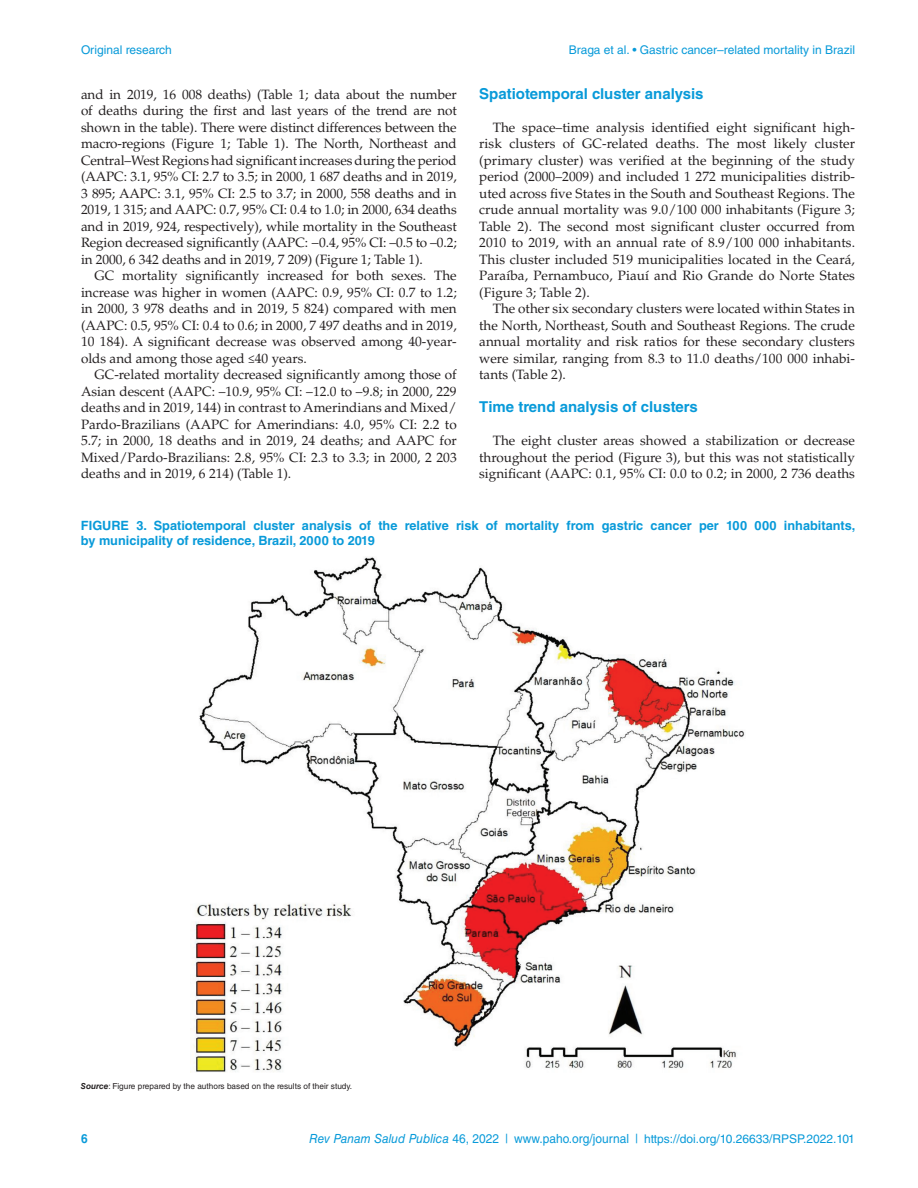
<style>
.page{position:relative;width:918px;height:1188px;background:#fff}
.page>*{position:absolute;margin:0;border:0;box-sizing:border-box;transform-origin:0 0}
.t1{font:700 15px "Helvetica LT Std";color:#089ad9}
.t2{font:13.5px/16.5px "Palatino LT Std";color:#231f20;text-align:justify}
.t3{font:700 12.75px/15px "Helvetica LT Std";color:#089ad9}
.t4{font:700 12.6px "Helvetica LT Std";color:#089ad9;scale:.95 1}
.t5{font:12px "Helvetica LT Std";color:#089ad9}
.t6{font:8.25px "Helvetica LT Std";color:#231f20}
.s1{font-weight:700;font-style:italic}
.s2{font-style:italic;font-size:12.6px}
.s3{font-size:12.6px}
</style>
<div class="page">
<img style="left:190px;top:557px;width:555px;height:515px">
<p class="t5" style="left:81px;top:43px;width:92px">Original research</p>
<p class="t5" style="left:569px;top:43px;width:288px">Braga et al. • Gastric cancer–related mortality in Brazil</p>
<p class="t1" style="left:479px;top:84px;width:226px">Spatiotemporal cluster analysis</p>
<p class="t2" style="left:479px;top:119px;width:377px;text-indent:14px">The space–time analysis identified eight significant high&shy;risk clusters of GC-related deaths. The most likely cluster (primary cluster) was verified at the beginning of the study period (2000–2009) and included 1 272 municipalities distrib&shy;uted across five States in the South and Southeast Regions. The crude annual mortality was 9.0/100 000 inhabitants (Figure 3; Table 2). The second most significant cluster occurred from 2010 to 2019, with an annual rate of 8.9/100 000 inhabitants.<br>This cluster included 519 municipalities located in the Ceará, Paraíba, Pernambuco, Piauí and Rio Grande do Norte States (Figure 3; Table 2).</p>
<p class="t2" style="left:479px;top:301px;width:377px;text-indent:14px">The other six secondary clusters were located within States in the North, Northeast, South and Southeast Regions. The crude annual mortality and risk ratios for these secondary clusters were similar, ranging from 8.3 to 11.0 deaths/100 000 inhabi&shy;tants (Table 2).</p>
<p class="t1" style="left:479px;top:398px;width:220px">Time trend analysis of clusters</p>
<p class="t2" style="left:479px;top:433px;width:377px;text-indent:14px">The eight cluster areas showed a stabilization or decrease throughout the period (Figure 3), but this was not statistically significant (AAPC: 0.1, 95% CI: 0.0 to 0.2; in 2000, 2 736 deaths</p>
<p class="t3" style="left:81px;top:518px;width:776px">FIGURE 3. Spatiotemporal cluster analysis of the relative risk of mortality from gastric cancer per 100 000 inhabitants, by municipality of residence, Brazil, 2000 to 2019</p>
<p class="t2" style="left:81px;top:86px;width:377px">and in 2019, 16 008 deaths) (Table 1; data about the number of deaths during the first and last years of the trend are not shown in the table). There were distinct differences between the macro-regions (Figure 1; Table 1). The North, Northeast and Central–West Regions had significant increases during the period (AAPC: 3.1, 95% CI: 2.7 to 3.5; in 2000, 1 687 deaths and in 2019, 3 895; AAPC: 3.1, 95% CI: 2.5 to 3.7; in 2000, 558 deaths and in 2019, 1 315; and AAPC: 0.7, 95% CI: 0.4 to 1.0; in 2000, 634 deaths and in 2019, 924, respectively), while mortality in the Southeast Region decreased significantly (AAPC: −0.4, 95% CI: –0.5 to –0.2; in 2000, 6 342 deaths and in 2019, 7 209) (Figure 1; Table 1).</p>
<p class="t2" style="left:81px;top:268px;width:377px;text-indent:14px">GC mortality significantly increased for both sexes. The increase was higher in women (AAPC: 0.9, 95% CI: 0.7 to 1.2; in 2000, 3 978 deaths and in 2019, 5 824) compared with men (AAPC: 0.5, 95% CI: 0.4 to 0.6; in 2000, 7 497 deaths and in 2019, 10 184). A significant decrease was observed among 40-year&shy;olds and among those aged ≤40 years.</p>
<p class="t2" style="left:81px;top:367px;width:377px;text-indent:14px">GC-related mortality decreased significantly among those of Asian descent (AAPC: –10.9, 95% CI: –12.0 to –9.8; in 2000, 229 deaths and in 2019, 144) in contrast to Amerindians and Mixed/ Pardo-Brazilians (AAPC for Amerindians: 4.0, 95% CI: 2.2 to 5.7; in 2000, 18 deaths and in 2019, 24 deaths; and AAPC for Mixed/Pardo-Brazilians: 2.8, 95% CI: 2.3 to 3.3; in 2000, 2 203 deaths and in 2019, 6 214) (Table 1).</p>
<p class="t6" style="left:81px;top:1081px;width:273px"><span class="s1">Source</span>: Figure prepared by the authors based on the results of their study.</p>
<p class="t4" style="left:81px;top:1131px;width:9px">6</p>
<p class="t5" style="left:309px;top:1132px;width:547px"><span class="s2">Rev Panam Salud Publica</span> <span class="s3">46, 2022 | www.paho.org/journal |</span> https://doi.org/10.26633/RPSP.2022.101</p>
</div>
